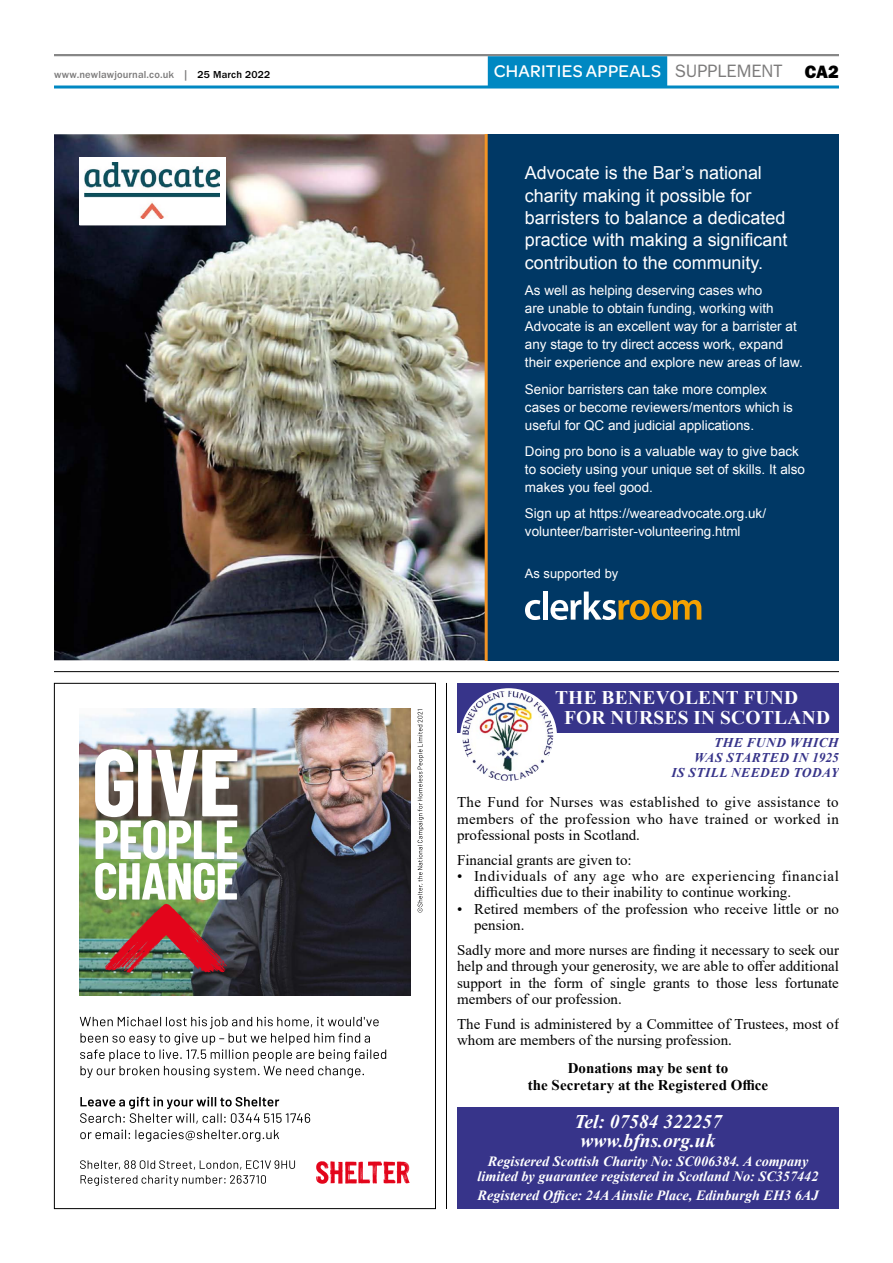
<style>
.page{position:relative;width:893px;height:1263px;background:#fff}
.page>*{position:absolute;margin:0;border:0;box-sizing:border-box;transform-origin:0 0}
.t1{font:700 94.95px "Barlow Condensed";color:#fff}
.t2{font:700 54.9px "Barlow Condensed";letter-spacing:-.015em;color:#fff}
.t3{font:700 51.9px "Barlow Condensed";letter-spacing:-.02em;color:#fff}
.t4{font:700 19.35px/19.4px "Times New Roman";letter-spacing:.015em;color:#fff}
.t5{font:italic 700 19.35px/19px "Times New Roman";color:#fff;text-align:center}
.t6{font:18px/22.5px "Arial";color:#fff}
.t7{font:500 18px "Omnes";letter-spacing:.015em;color:#fff}
.t8{font:14.85px/16.4px "Times New Roman";color:#000;text-align:justify}
.t9{font:14.85px/16.4px "Times New Roman";letter-spacing:.04em;color:#000}
.t10{font:700 14.85px/17.1px "Times New Roman";color:#000;text-align:center}
.t11{font:italic 700 14.1px/14.9px "Times New Roman";color:#fff;text-align:center}
.t12{font:13.5px/18px "Arial";color:#fff}
.t13{font:italic 700 13.35px/14.9px "Times New Roman";letter-spacing:.035em;color:#37348a;text-align:right}
.t14{font:12.9px "Arial";color:#fff}
.t15{font:500 10.5px "ITC Franklin Gothic Std";letter-spacing:.015em;color:#7c7b7b}
.s1{color:#000}
.s2{font-family:"ITC Franklin Gothic Std";font-weight:400;color:#7c7b7b}
.s3{font-family:"ITC Franklin Gothic Std Hvy";font-weight:400;color:#000}
</style>
<div class="page">
<hr style="left:54px;top:54px;width:785px;height:2px;background:#878787">
<div style="left:488px;top:56px;width:179px;height:30px;background:#0088c2"></div>
<hr style="left:54px;top:86px;width:785px;height:3px;background:#0088c2">
<hr style="left:54px;top:671px;width:785px;height:1px;background:#000">
<img style="left:79px;top:708px;width:331px;height:287px">
<svg style="left:316px;top:1161px;width:94px;height:23px"></svg>
<img style="left:105px;top:904px;width:122px;height:68px">
<svg style="left:418px;top:709px;width:6px;height:203px"></svg>
<svg style="left:80px;top:1160px;width:215px;height:26px"></svg>
<svg style="left:80px;top:1097px;width:230px;height:45px"></svg>
<svg style="left:80px;top:1017px;width:306px;height:61px"></svg>
<div style="left:457px;top:683px;width:382px;height:49px;background:#37348a"></div>
<div style="left:457px;top:1107px;width:382px;height:102px;background:#37348a"></div>
<div style="left:460px;top:688px;width:97px;height:96px;background:#fff;border-radius:50%"></div>
<img style="left:462px;top:691px;width:91px;height:90px;border-radius:45px">
<hr style="left:446px;top:683px;width:1px;height:526px;background:#000">
<img style="left:54px;top:134px;width:431px;height:526px">
<div style="left:485px;top:134px;width:354px;height:526px;background:#003865"></div>
<svg style="left:525px;top:600px;width:15px;height:20px"></svg>
<div style="left:543px;top:591px;width:5px;height:29px;background:#fff"></div>
<svg style="left:550px;top:591px;width:151px;height:29px;background:#5a6d6a"></svg>
<div style="left:79px;top:158px;width:147px;height:67px;background:#fff"></div>
<img style="left:85px;top:163px;width:134px;height:56px">
<p class="t15" style="left:54px;top:69px;width:218px">www.newlawjournal.co.uk | <span class="s1">25 March 2022</span></p>
<p class="t7" style="left:494px;top:61px;width:347px">CHARITIES APPEALS <span class="s2">SUPPLEMENT</span> <span class="s3">CA2</span></p>
<p class="t6" style="left:525px;top:162px;width:264px">Advocate is the Bar’s national charity making it possible for barristers to balance a dedicated practice with making a significant contribution to the community.</p>
<p class="t12" style="left:525px;top:282px;width:279px">As well as helping deserving cases who<br>are unable to obtain funding, working with Advocate is an excellent way for a barrister at any stage to try direct access work, expand their experience and explore new areas of law.</p>
<p class="t12" style="left:525px;top:380px;width:269px">Senior barristers can take more complex cases or become reviewers/mentors which is useful for QC and judicial applications.</p>
<p class="t12" style="left:525px;top:442px;width:282px">Doing pro bono is a valuable way to give back to society using your unique set of skills. It also makes you feel good.</p>
<p class="t12" style="left:525px;top:505px;width:243px">Sign up at https://weareadvocate.org.uk/ volunteer/barrister-volunteering.html</p>
<p class="t14" style="left:525px;top:565px;width:95px">As supported by</p>
<p class="t1" style="left:92px;top:715px;width:150px">GIVE</p>
<p class="t2" style="left:93px;top:800px;width:147px">PEOPLE</p>
<p class="t3" style="left:94px;top:844px;width:146px">CHANGE</p>
<p class="t4" style="left:564px;top:688px;width:268px;text-indent:-9px">THE BENEVOLENT FUND<br>FOR NURSES IN SCOTLAND</p>
<p class="t13" style="left:671px;top:735px;width:169px">THE FUND WHICH<br>WAS STARTED IN 1925<br>IS STILL NEEDED TODAY</p>
<p class="t8" style="left:457px;top:794px;width:383px">The Fund for Nurses was established to give assistance to members of the profession who have trained or worked in professional posts in Scotland.</p>
<p class="t8" style="left:457px;top:851px;width:176px">Financial grants are given to:</p>
<p class="t9" style="left:474px;top:867px;width:366px;text-indent:-17px">• Individuals of any age who are experiencing financial difficulties due to their inability to continue working.</p>
<p class="t8" style="left:474px;top:900px;width:366px;text-indent:-17px">• Retired members of the profession who receive little or no pension.</p>
<p class="t8" style="left:457px;top:941px;width:383px">Sadly more and more nurses are finding it necessary to seek our help and through your generosity, we are able to offer additional support in the form of single grants to those less fortunate members of our profession.</p>
<p class="t8" style="left:457px;top:1015px;width:383px">The Fund is administered by a Committee of Trustees, most of whom are members of the nursing profession.</p>
<p class="t10" style="left:528px;top:1058px;width:242px">Donations may be sent to<br>the Secretary at the Registered Office</p>
<p class="t5" style="left:574px;top:1111px;width:149px">Tel: 07584 322257 www.bfns.org.uk</p>
<p class="t11" style="left:478px;top:1153px;width:342px">Registered Scottish Charity No: SC006384. A company limited by guarantee registered in Scotland No: SC357442</p>
<p class="t11" style="left:478px;top:1187px;width:342px">Registered Office: 24A Ainslie Place, Edinburgh EH3 6AJ</p>
</div>
